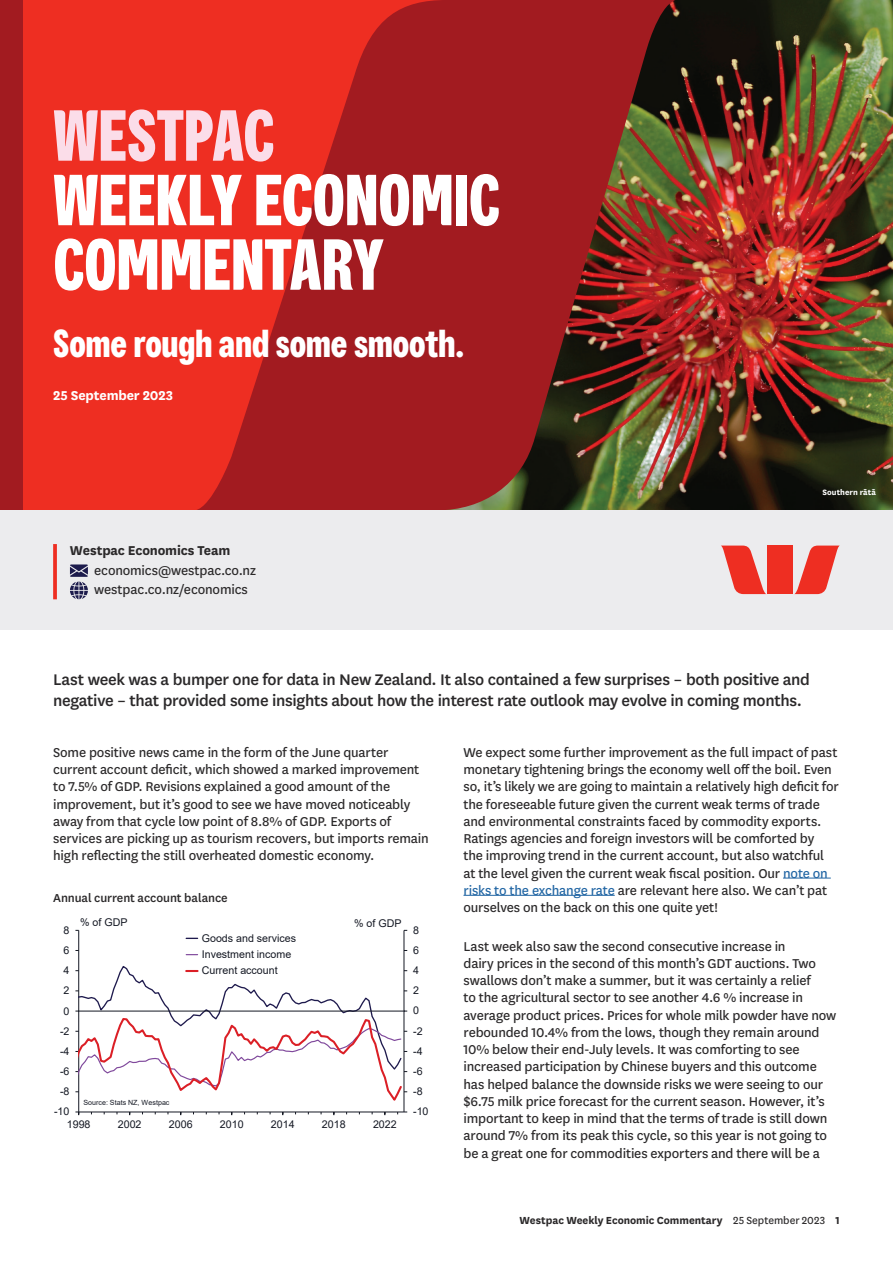
<style>
.page{position:relative;width:893px;height:1263px;background:#fff}
.page>*{position:absolute;margin:0;border:0;box-sizing:border-box;transform-origin:0 0}
.t1{font:700 72px/64.5px "Westpac";letter-spacing:-.005em;color:#fff}
.t2{font:700 72px "Westpac";letter-spacing:-.005em;color:#fbdde9}
.t3{font:700 39px "Westpac";color:#fff}
.t4{font:500 18px/20.2px "National LF";letter-spacing:-.02em;color:#2b292a}
.t5{font:15px/17.2px "National LF";letter-spacing:-.01em;color:#2b292a}
.t6{font:700 15px "National LF";letter-spacing:-.01em;color:#2b292a}
.t7{font:700 15px "National LF";letter-spacing:-.01em;color:#fff}
.t8{font:500 13.5px "National LF";letter-spacing:-.005em;color:#2b292a}
.t9{font:700 12px "National LF";letter-spacing:-.005em;color:#2b292a}
.t10{font:10.65px/16.4px "Arial";color:#141823}
.t11{font:700 9px "National LF";letter-spacing:.005em;color:#fff}
.t12{font:7.05px "Arial";color:#141823}
.s1{color:#2266a4}
.s2{font-weight:400}
</style>
<div class="page">
<img style="left:675px;top:0;width:218px;height:510px">
<div style="left:22px;top:0;width:173px;height:510px;background:#ee2e22"></div>
<hr style="left:404px;top:930px;width:1px;height:182px;background:#141823">
<hr style="left:78px;top:930px;width:1px;height:182px;background:#141823">
<hr style="left:79px;top:1112px;width:325px;height:1px;background:#141823">
<svg style="left:186px;top:938px;width:12px;height:1px"></svg>
<svg style="left:186px;top:954px;width:12px;height:1px"></svg>
<svg style="left:75px;top:964px;width:332px;height:140px"></svg>
<hr style="left:783px;top:878px;width:48px;height:1px;background:#2266a4">
<hr style="left:463px;top:895px;width:152px;height:1px;background:#2266a4">
<svg style="left:195px;top:0;width:480px;height:510px;background:#a52521"></svg>
<div style="left:0;top:0;width:22px;height:510px;background:#a21b20"></div>
<div style="left:0;top:510px;width:893px;height:119px;background:#ececee"></div>
<svg style="left:721px;top:546px;width:45px;height:48px"></svg>
<svg style="left:794px;top:546px;width:45px;height:48px"></svg>
<div style="left:768px;top:546px;width:25px;height:48px;background:#ee2e22"></div>
<svg style="left:53px;top:544px;width:4px;height:55px"></svg>
<svg style="left:70px;top:564px;width:18px;height:35px"></svg>
<h1 class="t2" style="left:53px;top:92px;width:223px">WESTPAC</h1>
<h1 class="t1" style="left:53px;top:167px;width:449px">WEEKLY ECONOMIC<br>COMMENTARY</h1>
<h2 class="t3" style="left:53px;top:320px;width:413px">Some rough and some smooth.</h2>
<p class="t7" style="left:53px;top:385px;width:122px">25 September 2023</p>
<p class="t6" style="left:70px;top:540px;width:162px">Westpac Economics Team</p>
<p class="t5" style="left:94px;top:559px;width:163px;line-height:19.5px">economics@westpac.co.nz westpac.co.nz/economics</p>
<p class="t11" style="left:822px;top:486px;width:55px">Southern rātā</p>
<p class="t4" style="left:53px;top:669px;width:758px">Last week was a bumper one for data in New Zealand. It also contained a few surprises – both positive and negative – that provided some insights about how the interest rate outlook may evolve in coming months.</p>
<p class="t5" style="left:53px;top:743px;width:377px">Some positive news came in the form of the June quarter current account deficit, which showed a marked improvement to 7.5% of GDP. Revisions explained a good amount of the improvement, but it’s good to see we have moved noticeably away from that cycle low point of 8.8% of GDP. Exports of services are picking up as tourism recovers, but imports remain high reflecting the still overheated domestic economy.</p>
<p class="t8" style="left:53px;top:888px;width:176px">Annual current account balance</p>
<p class="t5" style="left:463px;top:743px;width:377px">We expect some further improvement as the full impact of past monetary tightening brings the economy well off the boil. Even so, it’s likely we are going to maintain a relatively high deficit for the foreseeable future given the current weak terms of trade and environmental constraints faced by commodity exports.<br>Ratings agencies and foreign investors will be comforted by<br>the improving trend in the current account, but also watchful at the level given the current weak fiscal position. Our <span class="s1">note on risks to the exchange rate</span> are relevant here also. We can’t pat ourselves on the back on this one quite yet!</p>
<p class="t5" style="left:463px;top:937px;width:374px">Last week also saw the second consecutive increase in<br>dairy prices in the second of this month’s GDT auctions. Two swallows don’t make a summer, but it was certainly a relief<br>to the agricultural sector to see another 4.6 % increase in average product prices. Prices for whole milk powder have now rebounded 10.4% from the lows, though they remain around 10% below their end-July levels. It was comforting to see increased participation by Chinese buyers and this outcome has helped balance the downside risks we were seeing to our $6.75 milk price forecast for the current season. However, it’s important to keep in mind that the terms of trade is still down around 7% from its peak this cycle, so this year is not going to be a great one for commodities exporters and there will be a</p>
<p class="t10" style="left:80px;top:914px;width:49px">% of GDP</p>
<p class="t10" style="left:354px;top:915px;width:49px">% of GDP</p>
<p class="t10" style="left:202px;top:930px;width:96px">Goods and services<br>Investment income<br>Current account</p>
<p class="t10" style="left:413px;top:922px;width:7px">8</p>
<p class="t10" style="left:64px;top:922px;width:7px">8</p>
<p class="t10" style="left:413px;top:942px;width:7px">6</p>
<p class="t10" style="left:64px;top:942px;width:7px">6</p>
<p class="t10" style="left:413px;top:962px;width:7px">4</p>
<p class="t10" style="left:64px;top:962px;width:7px">4</p>
<p class="t10" style="left:413px;top:982px;width:7px">2</p>
<p class="t10" style="left:64px;top:982px;width:7px">2</p>
<p class="t10" style="left:413px;top:1002px;width:7px">0</p>
<p class="t10" style="left:64px;top:1002px;width:7px">0</p>
<p class="t10" style="left:413px;top:1023px;width:11px">-2</p>
<p class="t10" style="left:60px;top:1023px;width:11px">-2</p>
<p class="t10" style="left:413px;top:1043px;width:11px">-4</p>
<p class="t10" style="left:60px;top:1043px;width:11px">-4</p>
<p class="t10" style="left:413px;top:1063px;width:11px">-6</p>
<p class="t10" style="left:60px;top:1063px;width:11px">-6</p>
<p class="t10" style="left:413px;top:1083px;width:11px">-8</p>
<p class="t10" style="left:60px;top:1083px;width:11px">-8</p>
<p class="t12" style="left:83px;top:1097px;width:87px">Source: Stats NZ, Westpac</p>
<p class="t10" style="left:413px;top:1103px;width:17px">-10</p>
<p class="t10" style="left:54px;top:1103px;width:17px">-10</p>
<p class="t10" style="left:67px;top:1116px;width:25px">1998</p>
<p class="t10" style="left:118px;top:1116px;width:25px">2002</p>
<p class="t10" style="left:169px;top:1116px;width:25px">2006</p>
<p class="t10" style="left:220px;top:1116px;width:25px">2010</p>
<p class="t10" style="left:271px;top:1116px;width:25px">2014</p>
<p class="t10" style="left:322px;top:1116px;width:25px">2018</p>
<p class="t10" style="left:373px;top:1116px;width:25px">2022</p>
<p class="t9" style="left:520px;top:1212px;width:322px">Westpac Weekly Economic Commentary <span class="s2">25 September 2023</span> 1</p>
</div>
